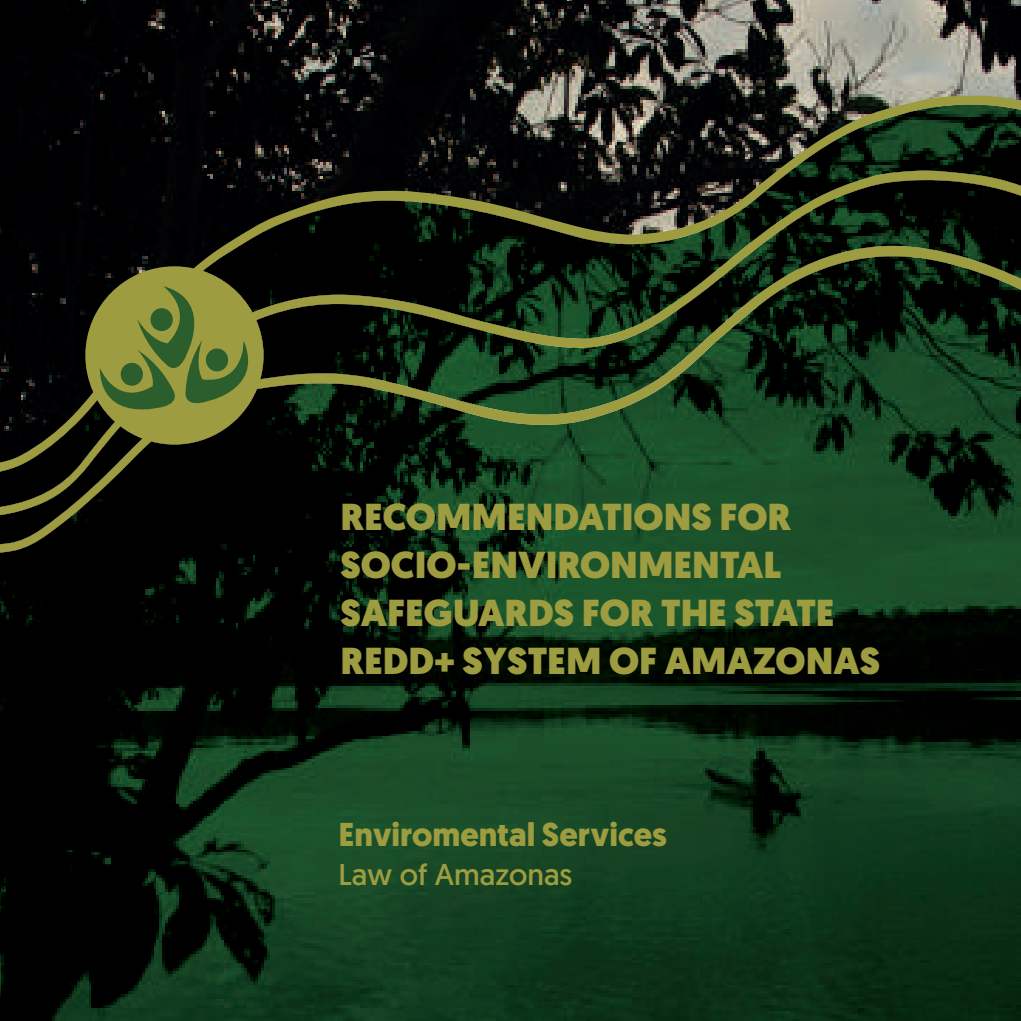
<style>
.page{position:relative;width:1021px;height:1021px;background:#fff}
.page>*{position:absolute;margin:0;border:0;box-sizing:border-box;transform-origin:0 0}
.t1{font:900 37.5px/48px "Geomanist";color:#9e9c40}
.t2{font:700 33px "Geomanist";color:#9e9c40}
.t3{font:30px "Geomanist";color:#9e9c40}
</style>
<div class="page">
<img style="left:0;top:0;width:1020px;height:96px">
<img style="left:0;top:553px;width:1020px;height:467px">
<svg style="left:0;top:96px;width:1020px;height:457px;background:#162614"></svg>
<svg style="left:100px;top:286px;width:165px;height:139px;background:#758036"></svg>
<p class="t1" style="left:340px;top:493px;width:541px">RECOMMENDATIONS FOR<br>SOCIO-ENVIRONMENTAL<br>SAFEGUARDS FOR THE STATE<br>REDD+ SYSTEM OF AMAZONAS</p>
<p class="t2" style="left:338px;top:812px;width:330px">Enviromental Services</p>
<p class="t3" style="left:338px;top:855px;width:235px">Law of Amazonas</p>
</div>
